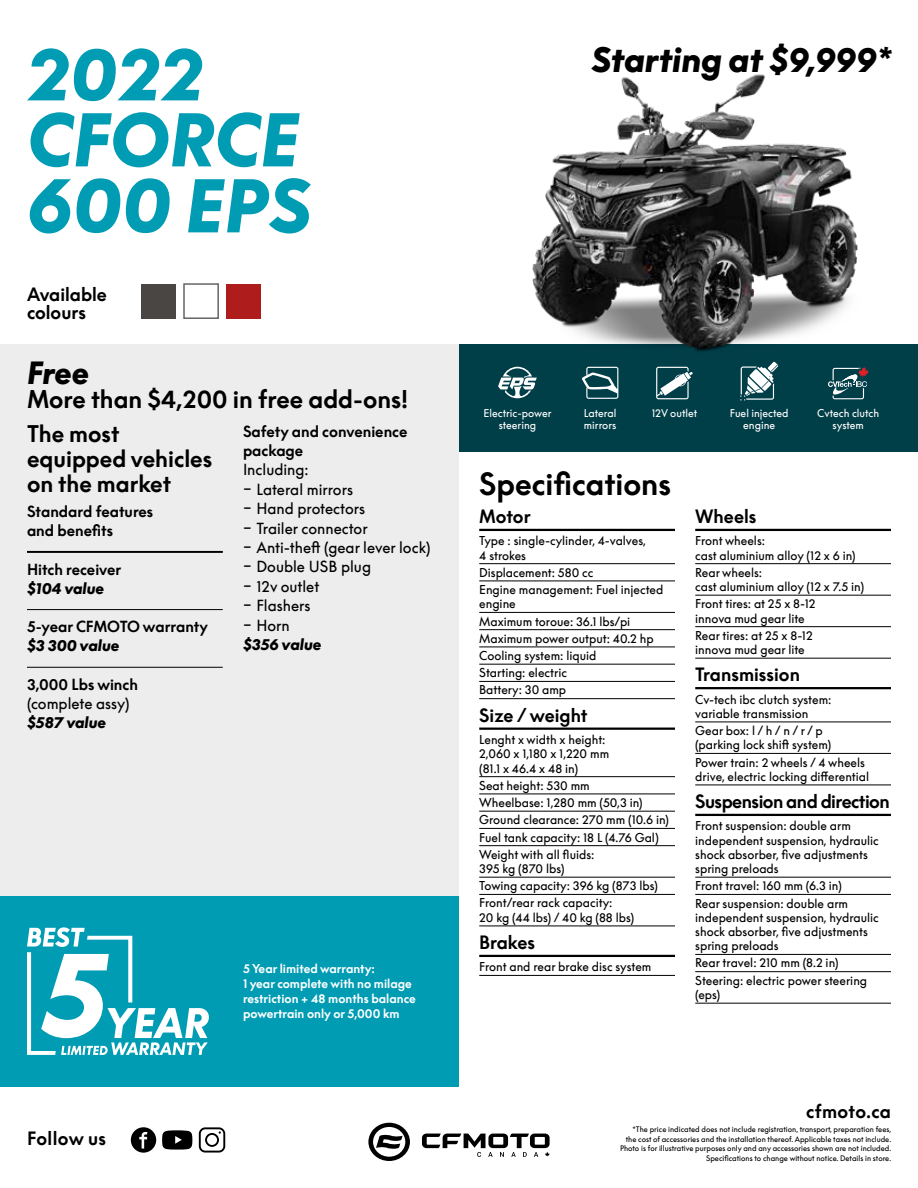
<style>
.page{position:relative;width:918px;height:1188px;background:#fff}
.page>*{position:absolute;margin:0;border:0;box-sizing:border-box;transform-origin:0 0}
.t1{font:italic 900 70.5px/66px "Supreme LLTT";color:#009cb4}
.t2{font:italic 900 33px "Supreme LLTT";color:#000}
.t3{font:30px "Supreme LLTT Bold Flat";color:#000}
.t4{font:italic 900 30px "Supreme LLTT";color:#000}
.t5{font:24px "Supreme LLTT Bold Flat";color:#000}
.t6{font:22.5px/24.8px "Supreme LLTT Bold Flat";color:#000}
.t7{font:18px/18px "Supreme LLTT Bold Flat";color:#000}
.t8{font:18px "Supreme LLTT Bold Flat";letter-spacing:-.03em;color:#000}
.t9{font:18px "Supreme LLTT Bold Flat";letter-spacing:.02em;color:#000}
.t10{font:15px/19.4px "Supreme LLTT";color:#000}
.t11{font:15px/18.8px "Supreme LLTT Bold Flat";color:#000}
.t12{font:italic 900 15px "Supreme LLTT";color:#000}
.t13{font:12px/14.2px "Supreme LLTT";color:#000}
.t14{font:700 12px/15px "Supreme LLTT";color:#fff}
.t15{font:10.5px/12px "Supreme LLTT";color:#fff;text-align:center}
.t16{font:7.5px/9.8px "Supreme LLTT";color:#000;text-align:right}
</style>
<div class="page">
<div style="left:459px;top:344px;width:459px;height:109px;background:#003e48"></div>
<div style="left:0;top:895px;width:459px;height:192px;background:#009cb4"></div>
<div style="left:0;top:344px;width:459px;height:551px;background:#ededed"></div>
<div style="left:142px;top:284px;width:34px;height:34px;background:#494644"></div>
<div style="left:183px;top:283px;width:36px;height:36px;background:#fff;border:2px solid #636569"></div>
<div style="left:226px;top:284px;width:34px;height:34px;background:#ae1d1c"></div>
<svg style="left:368px;top:1123px;width:42px;height:38px"></svg>
<svg style="left:422px;top:1134px;width:128px;height:23px"></svg>
<hr style="left:27px;top:551px;width:196px;height:2px;background:#000">
<hr style="left:27px;top:609px;width:196px;height:1px;background:#000">
<hr style="left:27px;top:667px;width:196px;height:1px;background:#000">
<hr style="left:479px;top:529px;width:196px;height:2px;background:#000">
<hr style="left:479px;top:563px;width:196px;height:1px;background:#000">
<hr style="left:479px;top:581px;width:196px;height:1px;background:#000">
<hr style="left:479px;top:612px;width:196px;height:1px;background:#000">
<hr style="left:479px;top:629px;width:196px;height:1px;background:#000">
<hr style="left:479px;top:647px;width:196px;height:1px;background:#000">
<hr style="left:479px;top:664px;width:196px;height:1px;background:#000">
<hr style="left:479px;top:681px;width:196px;height:1px;background:#000">
<hr style="left:479px;top:698px;width:196px;height:1px;background:#000">
<hr style="left:479px;top:728px;width:196px;height:2px;background:#000">
<hr style="left:479px;top:776px;width:196px;height:1px;background:#000">
<hr style="left:479px;top:794px;width:196px;height:1px;background:#000">
<hr style="left:479px;top:811px;width:196px;height:1px;background:#000">
<hr style="left:479px;top:828px;width:196px;height:1px;background:#000">
<hr style="left:479px;top:845px;width:196px;height:1px;background:#000">
<hr style="left:479px;top:877px;width:196px;height:1px;background:#000">
<hr style="left:479px;top:894px;width:196px;height:1px;background:#000">
<hr style="left:479px;top:926px;width:196px;height:1px;background:#000">
<hr style="left:479px;top:955px;width:196px;height:2px;background:#000">
<hr style="left:479px;top:975px;width:196px;height:1px;background:#000">
<hr style="left:695px;top:529px;width:196px;height:2px;background:#000">
<hr style="left:695px;top:563px;width:196px;height:1px;background:#000">
<hr style="left:695px;top:595px;width:196px;height:1px;background:#000">
<hr style="left:695px;top:626px;width:196px;height:1px;background:#000">
<hr style="left:695px;top:658px;width:196px;height:1px;background:#000">
<hr style="left:695px;top:687px;width:196px;height:2px;background:#000">
<hr style="left:695px;top:722px;width:196px;height:1px;background:#000">
<hr style="left:695px;top:753px;width:196px;height:1px;background:#000">
<hr style="left:695px;top:785px;width:196px;height:1px;background:#000">
<hr style="left:695px;top:814px;width:196px;height:2px;background:#000">
<hr style="left:695px;top:877px;width:196px;height:1px;background:#000">
<hr style="left:695px;top:894px;width:196px;height:1px;background:#000">
<hr style="left:695px;top:954px;width:196px;height:1px;background:#000">
<hr style="left:695px;top:971px;width:196px;height:1px;background:#000">
<hr style="left:695px;top:1003px;width:196px;height:1px;background:#000">
<div style="left:131px;top:1127px;width:25px;height:26px;background:#000;border-radius:50%"></div>
<svg style="left:139px;top:1131px;width:9px;height:18px"></svg>
<svg style="left:162px;top:1130px;width:30px;height:20px"></svg>
<svg style="left:199px;top:1127px;width:26px;height:26px"></svg>
<svg style="left:27px;top:927px;width:182px;height:128px"></svg>
<svg style="left:498px;top:367px;width:39px;height:31px"></svg>
<svg style="left:582px;top:367px;width:36px;height:32px"></svg>
<svg style="left:656px;top:367px;width:37px;height:32px"></svg>
<svg style="left:740px;top:362px;width:38px;height:39px"></svg>
<svg style="left:828px;top:367px;width:41px;height:32px"></svg>
<img style="left:532px;top:74px;width:326px;height:277px">
<h1 class="t1" style="left:27px;top:43px;width:286px">2022<br>CFORCE<br>600 EPS</h1>
<h2 class="t2" style="left:591px;top:41px;width:302px">Starting at $9,999*</h2>
<h3 class="t7" style="left:27px;top:285px;width:81px">Available colours</h3>
<h3 class="t4" style="left:27px;top:357px;width:63px">Free</h3>
<h3 class="t5" style="left:27px;top:386px;width:383px">More than $4,200 in free add-ons!</h3>
<h3 class="t6" style="left:27px;top:422px;width:187px">The most equipped vehicles on the market</h3>
<p class="t11" style="left:27px;top:503px;width:128px">Standard features and benefits</p>
<p class="t11" style="left:27px;top:560px;width:96px">Hitch receiver</p>
<p class="t12" style="left:27px;top:580px;width:79px">$104 value</p>
<p class="t11" style="left:27px;top:618px;width:183px">5-year CFMOTO warranty</p>
<p class="t12" style="left:27px;top:637px;width:94px">$3 300 value</p>
<p class="t11" style="left:27px;top:676px;width:113px">3,000 Lbs winch</p>
<p class="t10" style="left:27px;top:694px;width:104px">(complete assy)</p>
<p class="t12" style="left:27px;top:714px;width:81px">$587 value</p>
<p class="t11" style="left:243px;top:422px;width:166px;line-height:19.4px">Safety and convenience package</p>
<p class="t10" style="left:243px;top:461px;width:189px">Including:<br>͈ Lateral mirrors<br>͈ Hand protectors<br>͈ Trailer connector<br>͈ Anti-theft (gear lever lock) ͈ Double USB plug<br>͈ 12v outlet<br>͈ Flashers<br>͈ Horn</p>
<p class="t12" style="left:243px;top:636px;width:80px">$356 value</p>
<h3 class="t9" style="left:27px;top:1129px;width:81px">Follow us</h3>
<p class="t14" style="left:243px;top:962px;width:174px">5 Year limited warranty:<br>1 year complete with no milage restriction + 48 months balance powertrain only or 5,000 km</p>
<p class="t15" style="left:484px;top:407px;width:69px">Electric-power steering</p>
<p class="t15" style="left:584px;top:407px;width:34px;text-align:left">Lateral mirrors</p>
<p class="t15" style="left:652px;top:407px;width:47px">12V outlet</p>
<p class="t15" style="left:730px;top:407px;width:60px">Fuel injected engine</p>
<p class="t15" style="left:817px;top:407px;width:64px">Cvtech clutch system</p>
<h3 class="t3" style="left:479px;top:467px;width:193px">Specifications</h3>
<h3 class="t7" style="left:479px;top:508px;width:53px">Motor</h3>
<p class="t13" style="left:479px;top:534px;width:168px">Type : single-cylinder, 4-valves,<br>4 strokes</p>
<p class="t13" style="left:479px;top:564px;width:186px;line-height:17.2px">Displacement: 580 cc<br>Engine management: Fuel injected</p>
<p class="t13" style="left:479px;top:596px;width:176px;line-height:17.2px">engine<br>Maximum toroue: 36.1 lbs/pi<br>Maximum power output: 40.2 hp<br>Cooling system: liquid<br>Starting: electric<br>Battery: 30 amp</p>
<h3 class="t7" style="left:479px;top:706px;width:110px">Size / weight</h3>
<p class="t13" style="left:479px;top:733px;width:131px">Lenght x width x height:<br>2,060 x 1,180 x 1,220 mm (81.1 x 46.4 x 48 in)</p>
<p class="t13" style="left:479px;top:777px;width:191px;line-height:17.2px">Seat height: 530 mm<br>Wheelbase: 1,280 mm (50,3 in)<br>Ground clearance: 270 mm (10.6 in)<br>Fuel tank capacity: 18 L (4.76 Gal)<br>Weight with all fluids:</p>
<p class="t13" style="left:479px;top:860px;width:180px;line-height:17.2px">395 kg (870 lbs)<br>Towing capacity: 396 kg (873 lbs)<br>Front/rear rack capacity:</p>
<p class="t13" style="left:479px;top:910px;width:156px">20 kg (44 lbs) / 40 kg (88 lbs)</p>
<h3 class="t7" style="left:479px;top:934px;width:57px">Brakes</h3>
<p class="t13" style="left:479px;top:960px;width:174px">Front and rear brake disc system</p>
<h3 class="t7" style="left:695px;top:508px;width:63px">Wheels</h3>
<p class="t13" style="left:695px;top:534px;width:162px">Front wheels:<br>cast aluminium alloy (12 x 6 in)</p>
<p class="t13" style="left:695px;top:566px;width:170px">Rear wheels:<br>cast aluminium alloy (12 x 7.5 in)</p>
<p class="t13" style="left:695px;top:597px;width:122px">Front tires: at 25 x 8-12 innova mud gear lite</p>
<p class="t13" style="left:695px;top:628px;width:119px">Rear tires: at 25 x 8-12 innova mud gear lite</p>
<h3 class="t7" style="left:695px;top:666px;width:106px">Transmission</h3>
<p class="t13" style="left:695px;top:692px;width:138px">Cv-tech ibc clutch system: variable transmission</p>
<p class="t13" style="left:695px;top:724px;width:138px">Gear box: l / h / n / r / p (parking lock shift system)</p>
<p class="t13" style="left:695px;top:755px;width:176px">Power train: 2 wheels / 4 wheels drive, electric locking differential</p>
<h3 class="t8" style="left:695px;top:791px;width:196px">Suspension and direction</h3>
<p class="t13" style="left:695px;top:819px;width:185px">Front suspension: double arm independent suspension, hydraulic shock absorber, five adjustments spring preloads</p>
<p class="t13" style="left:695px;top:878px;width:154px;line-height:17.2px">Front travel: 160 mm (6.3 in)<br>Rear suspension: double arm</p>
<p class="t13" style="left:695px;top:910px;width:185px">independent suspension, hydraulic shock absorber, five adjustments spring preloads</p>
<p class="t13" style="left:695px;top:955px;width:173px;line-height:17.2px">Rear travel: 210 mm (8.2 in)<br>Steering: electric power steering</p>
<p class="t13" style="left:695px;top:988px;width:27px">(eps)</p>
<h3 class="t7" style="left:806px;top:1102px;width:86px">cfmoto.ca</h3>
<p class="t16" style="left:620px;top:1124px;width:273px">*The price indicated does not include registration, transport, preparation fees, the cost of accessories and the installation thereof. Applicable taxes not include.<br>Photo is for illustrative purposes only and any accessories shown are not included.<br>Specifications to change without notice. Details in store.</p>
</div>
